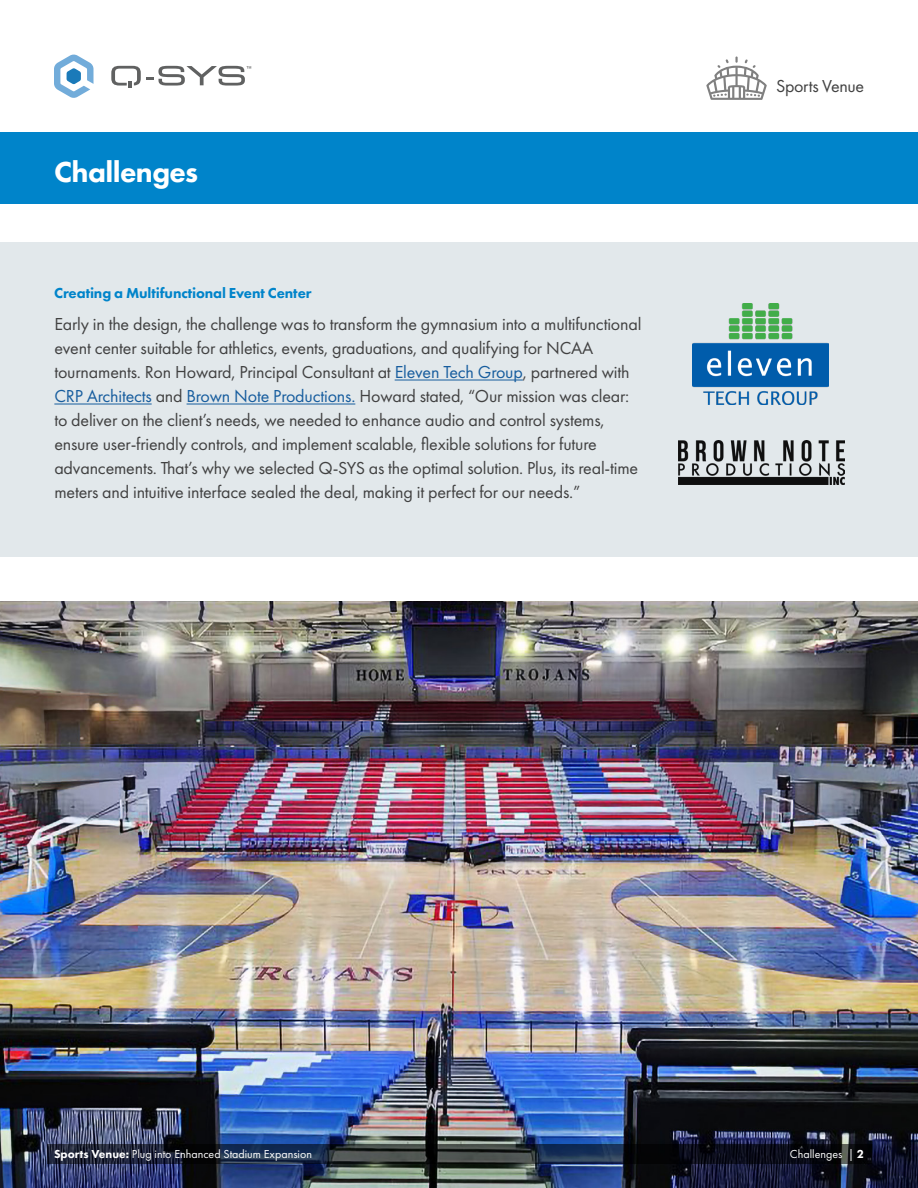
<style>
.page{position:relative;width:918px;height:1188px;background:#fff}
.page>*{position:absolute;margin:0;border:0;box-sizing:border-box;transform-origin:0 0}
.t1{font:800 30px "Futura PT";letter-spacing:-.02em;color:#fff}
.sub-header_V2_2018{font:18px/24px "Futura PT";letter-spacing:-.01em;color:#414141}
.t2{font:800 15px "Futura PT";letter-spacing:-.01em;color:#0084ca}
.t3{font:12px "Futura PT";color:#fff}
.s1{color:#175d9e}
.s2{font-weight:800}
</style>
<div class="page">
<img style="left:0;top:602px;width:918px;height:586px">
<svg style="left:47px;top:1145px;width:824px;height:19px;background:#1d2431"></svg>
<div style="left:0;top:242px;width:918px;height:314px;background:#e2e8eb"></div>
<img style="left:692px;top:304px;width:137px;height:100px">
<div style="left:0;top:132px;width:918px;height:72px;background:#0084ca"></div>
<hr style="left:395px;top:380px;width:128px;height:1px;background:#175d9e">
<hr style="left:54px;top:404px;width:98px;height:1px;background:#175d9e">
<hr style="left:187px;top:404px;width:168px;height:1px;background:#175d9e">
<img style="left:679px;top:440px;width:165px;height:44px">
<svg style="left:54px;top:54px;width:40px;height:44px"></svg>
<svg style="left:111px;top:66px;width:140px;height:22px"></svg>
<svg style="left:706px;top:57px;width:61px;height:43px"></svg>
<p class="t1" style="left:54px;top:153px;width:146px">Challenges</p>
<p class="t2" style="left:54px;top:284px;width:259px">Creating a Multifunctional Event Center</p>
<p class="sub-header_V2_2018" style="left:54px;top:312px;width:589px">Early in the design, the challenge was to transform the gymnasium into a multifunctional event center suitable for athletics, events, graduations, and qualifying for NCAA tournaments. Ron Howard, Principal Consultant at <span class="s1">Eleven Tech Group</span>, partnered with <span class="s1">CRP Architects</span> and <span class="s1">Brown Note Productions.</span> Howard stated, “Our mission was clear: to deliver on the client’s needs, we needed to enhance audio and control systems, ensure user-friendly controls, and implement scalable, flexible solutions for future advancements. That’s why we selected Q-SYS as the optimal solution. Plus, its real-time meters and intuitive interface sealed the deal, making it perfect for our needs.”</p>
<p class="sub-header_V2_2018" style="left:776px;top:74px;width:89px">Sports Venue</p>
<p class="t3" style="left:54px;top:1147px;width:260px"><span class="s2">Sports Venue:</span> Plug into Enhanced Stadium Expansion</p>
<p class="t3" style="left:790px;top:1147px;width:76px">Challenges | <span class="s2">2</span></p>
</div>
